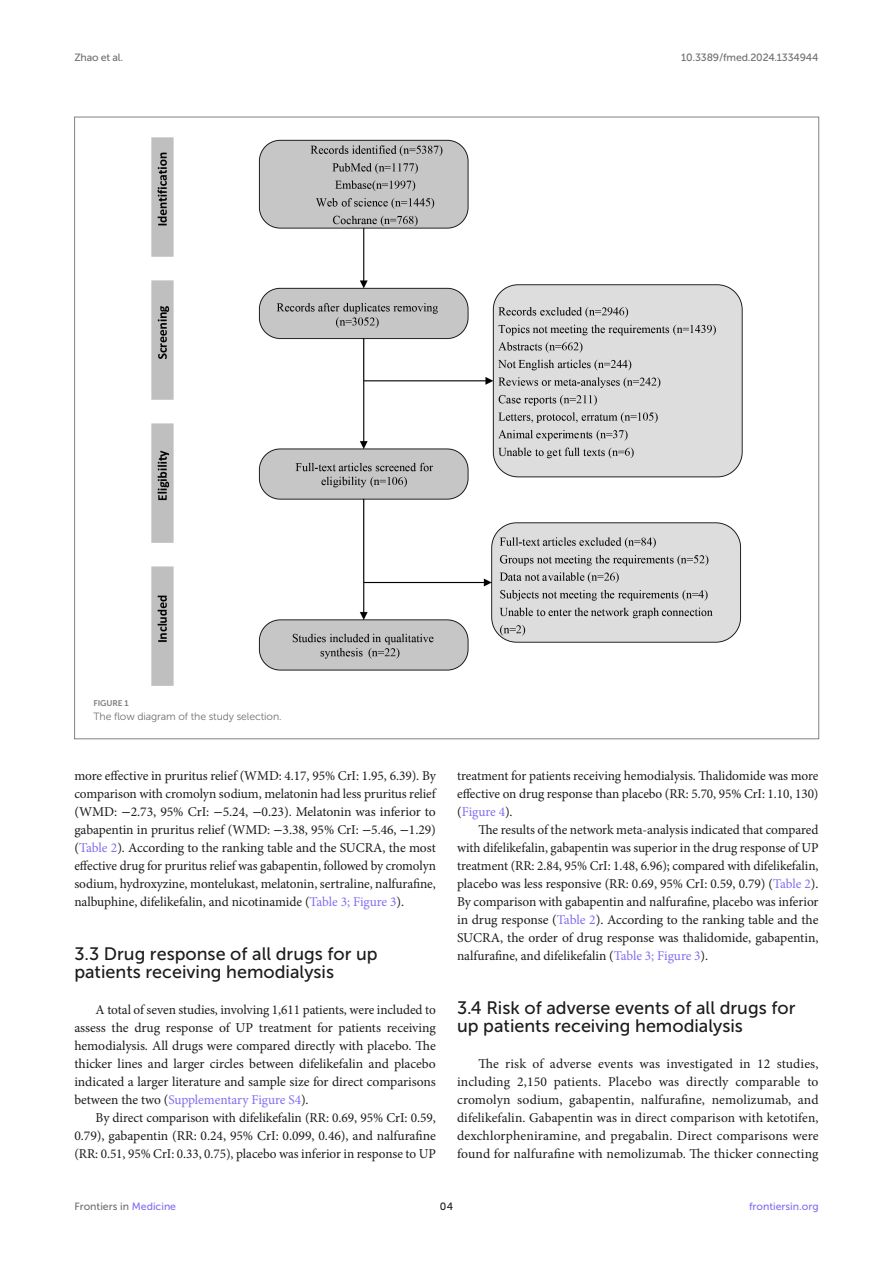
<style>
.page{position:relative;width:893px;height:1263px;background:#fff}
.page>*{position:absolute;margin:0;border:0;box-sizing:border-box;transform-origin:0 0}
.HEAD_2{font:18px/18px "Museo Sans 500";color:#1b1c1b}
.TEXT{font:13.5px/18px "Minion Pro";letter-spacing:-.005em;color:#1b1c1b;text-align:justify}
.TEXT_FLUSH{font:13.5px/18px "Minion Pro";color:#1b1c1b;text-align:justify}
.t1{font:10.5px "Museo Sans 500";letter-spacing:-.015em;color:#706f70}
.FIG_LEG{font:10.5px "Museo Sans 300";letter-spacing:-.01em;color:#706f70}
.t2{font:10.5px "Museo Sans 500";color:#856df0}
.t3{font:10.5px "Museo Sans 500";color:#1b1c1b}
.FIG_HD{font:8.25px "Museo Sans 700";letter-spacing:-.01em;color:#7e7f7f}
.s1{font-family:"STIX General"}
.s2{color:#856df0}
</style>
<div class="page">
<img style="left:151px;top:137px;width:592px;height:549px">
<p class="t1" style="left:74px;top:51px;width:50px">Zhao et al.</p>
<p class="t1" style="left:681px;top:51px;width:139px">10.3389/fmed.2024.1334944</p>
<p class="FIG_HD" style="left:94px;top:699px;width:37px">FIGURE 1</p>
<p class="FIG_LEG" style="left:94px;top:711px;width:190px">The flow diagram of the study selection.</p>
<p class="TEXT" style="left:74px;top:767px;width:363px">more effective in pruritus relief (WMD: 4.17, 95% CrI: 1.95, 6.39). By comparison with cromolyn sodium, melatonin had less pruritus relief (WMD: <span class="s1">−</span>2.73, 95% CrI: <span class="s1">−</span>5.24, <span class="s1">−</span>0.23). Melatonin was inferior to gabapentin in pruritus relief (WMD: <span class="s1">−</span>3.38, 95% CrI: <span class="s1">−</span>5.46, <span class="s1">−</span>1.29) (<span class="s2">Table 2</span>). According to the ranking table and the SUCRA, the most effective drug for pruritus relief was gabapentin, followed by cromolyn sodium, hydroxyzine, montelukast, melatonin, sertraline, nalfurafine, nalbuphine, difelikefalin, and nicotinamide (<span class="s2">Table 3; Figure 3</span>).</p>
<p class="HEAD_2" style="left:74px;top:945px;width:305px">3.3 Drug response of all drugs for up patients receiving hemodialysis</p>
<p class="TEXT_FLUSH" style="left:74px;top:1001px;width:363px;text-indent:21px">A total of seven studies, involving 1,611 patients, were included to assess the drug response of UP treatment for patients receiving hemodialysis. All drugs were compared directly with placebo. The thicker lines and larger circles between difelikefalin and placebo indicated a larger literature and sample size for direct comparisons between the two (<span class="s2">Supplementary Figure S4</span>).</p>
<p class="TEXT" style="left:74px;top:1109px;width:363px;text-indent:21px">By direct comparison with difelikefalin (RR: 0.69, 95% CrI: 0.59, 0.79), gabapentin (RR: 0.24, 95% CrI: 0.099, 0.46), and nalfurafine (RR: 0.51, 95% CrI: 0.33, 0.75), placebo was inferior in response to UP</p>
<p class="TEXT" style="left:457px;top:767px;width:363px">treatment for patients receiving hemodialysis. Thalidomide was more effective on drug response than placebo (RR: 5.70, 95% CrI: 1.10, 130) (<span class="s2">Figure 4</span>).</p>
<p class="TEXT" style="left:457px;top:821px;width:363px;text-indent:21px">The results of the network meta-analysis indicated that compared with difelikefalin, gabapentin was superior in the drug response of UP treatment (RR: 2.84, 95% CrI: 1.48, 6.96); compared with difelikefalin, placebo was less responsive (RR: 0.69, 95% CrI: 0.59, 0.79) (<span class="s2">Table 2</span>).<br>By comparison with gabapentin and nalfurafine, placebo was inferior in drug response (<span class="s2">Table 2</span>). According to the ranking table and the SUCRA, the order of drug response was thalidomide, gabapentin, nalfurafine, and difelikefalin (<span class="s2">Table 3; Figure 3</span>).</p>
<p class="HEAD_2" style="left:457px;top:999px;width:340px">3.4 Risk of adverse events of all drugs for up patients receiving hemodialysis</p>
<p class="TEXT_FLUSH" style="left:457px;top:1055px;width:363px;text-indent:21px">The risk of adverse events was investigated in 12 studies, including 2,150 patients. Placebo was directly comparable to cromolyn sodium, gabapentin, nalfurafine, nemolizumab, and difelikefalin. Gabapentin was in direct comparison with ketotifen, dexchlorpheniramine, and pregabalin. Direct comparisons were found for nalfurafine with nemolizumab. The thicker connecting</p>
<p class="t1" style="left:74px;top:1200px;width:103px">Frontiers in <span class="s2">Medicine</span></p>
<p class="t3" style="left:440px;top:1200px;width:15px">04</p>
<p class="t2" style="left:749px;top:1200px;width:71px">frontiersin.org</p>
</div>
